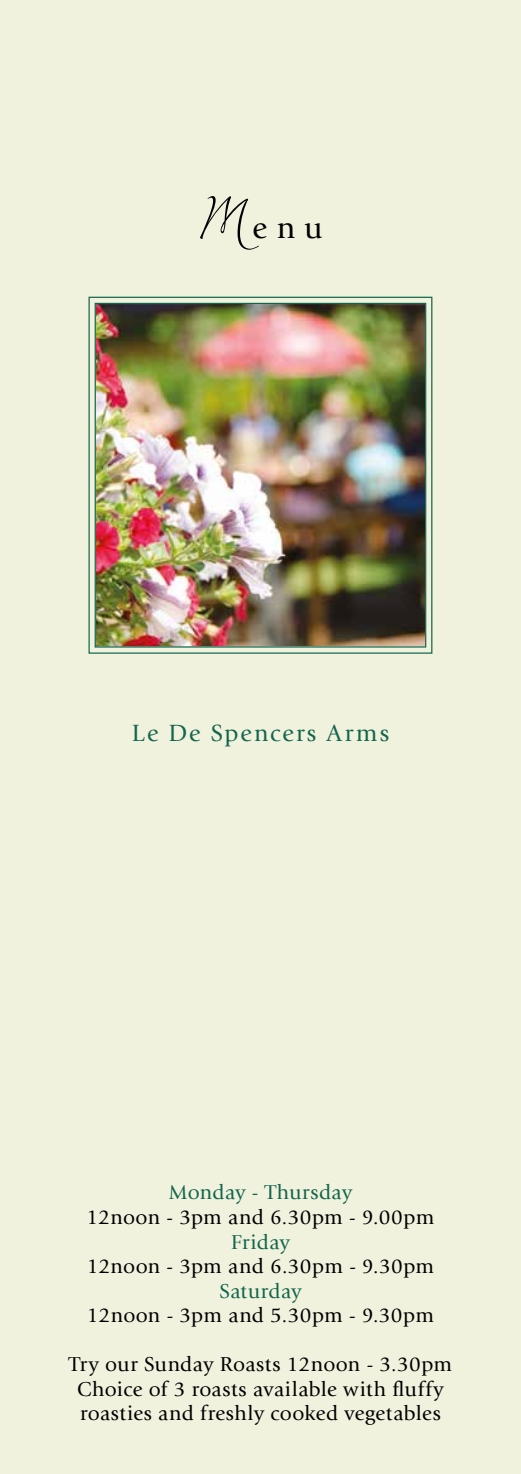
<style>
.page{position:relative;width:521px;height:1474px;background:#fff}
.page>*{position:absolute;margin:0;border:0;box-sizing:border-box;transform-origin:0 0}
.t1{font:31.5px "Giovanni";color:#000}
.t2{font:24.5px "Giovanni";letter-spacing:.085em;color:#12664d}
.t3{font:21px/24.5px "Giovanni";letter-spacing:.02em;color:#000;text-align:center}
.t4{font:21px "Giovanni";letter-spacing:.025em;color:#12664d}
.s1{font-family:"Lush Script";font-size:63px}
</style>
<div class="page">
<div style="left:0;top:0;width:521px;height:1473px;background:#f1f2dd"></div>
<svg style="left:88px;top:296px;width:345px;height:358px"></svg>
<img style="left:94px;top:302px;width:333px;height:346px">
<h1 class="t1" style="left:198px;top:210px;width:126px"><span class="s1">M</span>enu</h1>
<p class="t2" style="left:132px;top:719px;width:259px">Le De Spencers Arms</p>
<p class="t4" style="left:169px;top:1180px;width:185px">Monday - Thursday</p>
<p class="t3" style="left:87px;top:1205px;width:349px">12noon - 3pm and 6.30pm - 9.00pm</p>
<p class="t4" style="left:231px;top:1229px;width:60px">Friday</p>
<p class="t3" style="left:87px;top:1254px;width:349px">12noon - 3pm and 6.30pm - 9.30pm</p>
<p class="t4" style="left:219px;top:1278px;width:84px">Saturday</p>
<p class="t3" style="left:87px;top:1303px;width:349px">12noon - 3pm and 5.30pm - 9.30pm</p>
<p class="t3" style="left:69px;top:1352px;width:385px">Try our Sunday Roasts 12noon - 3.30pm<br>Choice of 3 roasts available with fluffy roasties and freshly cooked vegetables</p>
</div>
